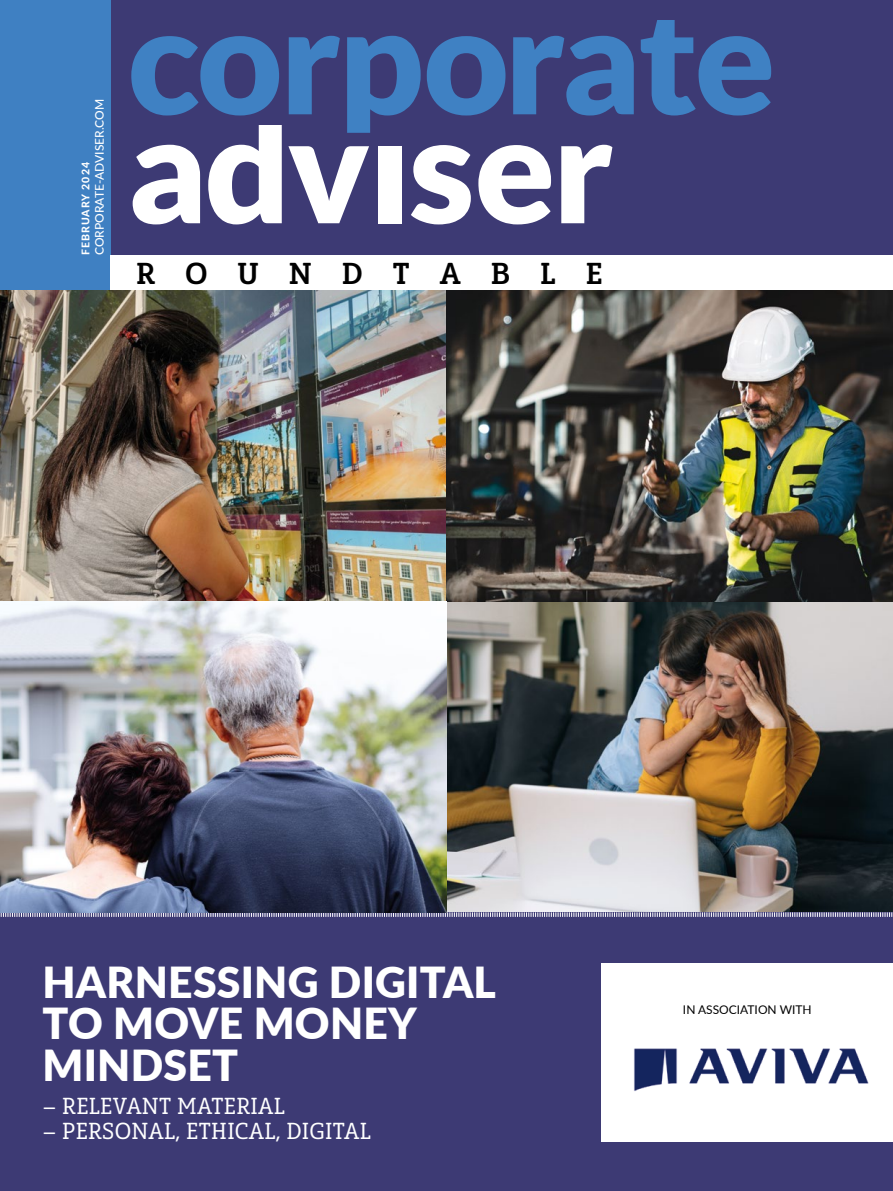
<style>
.page{position:relative;width:893px;height:1191px;background:#fff}
.page>*{position:absolute;margin:0;border:0;box-sizing:border-box;transform-origin:0 0}
.t1{font:900 42.75px/41.7px "Lato";letter-spacing:.005em;color:#fff}
.t2{font:29.4px "Solitas Slab Nor Med";letter-spacing:1em;color:#000}
.t3{font:22.5px "Solitas Slab Nor Boo";letter-spacing:.015em;color:#fff}
.t4{font:500 12px "Lato";color:#fff}
.t5{font:12px "Lato";color:#000}
.t6{font:800 10.5px "Lato";letter-spacing:.1em;color:#fff}
</style>
<div class="page">
<img style="left:446px;top:601px;width:447px;height:310px">
<div style="left:0;top:912px;width:893px;height:279px;background:#3d3a74"></div>
<svg style="left:0;top:911px;width:893px;height:6px"></svg>
<div style="left:0;top:0;width:893px;height:290px;background:#3d3a74"></div>
<svg style="left:131px;top:36px;width:148px;height:79px"></svg>
<svg style="left:289px;top:36px;width:51px;height:78px"></svg>
<svg style="left:347px;top:36px;width:74px;height:97px"></svg>
<svg style="left:427px;top:36px;width:78px;height:79px"></svg>
<svg style="left:513px;top:36px;width:121px;height:79px"></svg>
<svg style="left:641px;top:20px;width:130px;height:95px"></svg>
<svg style="left:133px;top:145px;width:67px;height:79px"></svg>
<svg style="left:208px;top:125px;width:74px;height:99px"></svg>
<svg style="left:288px;top:146px;width:81px;height:77px"></svg>
<div style="left:378px;top:146px;width:23px;height:77px;background:#fff"></div>
<svg style="left:411px;top:145px;width:60px;height:79px"></svg>
<svg style="left:478px;top:145px;width:73px;height:79px"></svg>
<svg style="left:561px;top:145px;width:51px;height:78px"></svg>
<div style="left:0;top:0;width:111px;height:290px;background:#3f80c2"></div>
<div style="left:111px;top:255px;width:782px;height:35px;background:#fff"></div>
<div style="left:602px;top:963px;width:291px;height:179px;background:#fff"></div>
<img style="left:0;top:290px;width:446px;height:311px">
<img style="left:446px;top:290px;width:447px;height:311px">
<img style="left:0;top:601px;width:446px;height:311px">
<img style="left:634px;top:1048px;width:235px;height:43px">
<p class="t4" style="left:91px;top:255px;width:158px;rotate:-90deg">CORPORATE-ADVISER.COM</p>
<p class="t6" style="left:78px;top:255px;width:95px;rotate:-90deg">FEBRUARY 2024</p>
<h2 class="t2" style="left:136px;top:255px;width:468px">ROUNDTABLE</h2>
<h1 class="t1" style="left:43px;top:959px;width:455px">HARNESSING DIGITAL<br>TO MOVE MONEY<br>MINDSET</h1>
<p class="t3" style="left:43px;top:1092px;width:244px">– RELEVANT MATERIAL</p>
<p class="t3" style="left:43px;top:1117px;width:330px">– PERSONAL, ETHICAL, DIGITAL</p>
<p class="t5" style="left:683px;top:1000px;width:130px">IN ASSOCIATION WITH</p>
</div>
